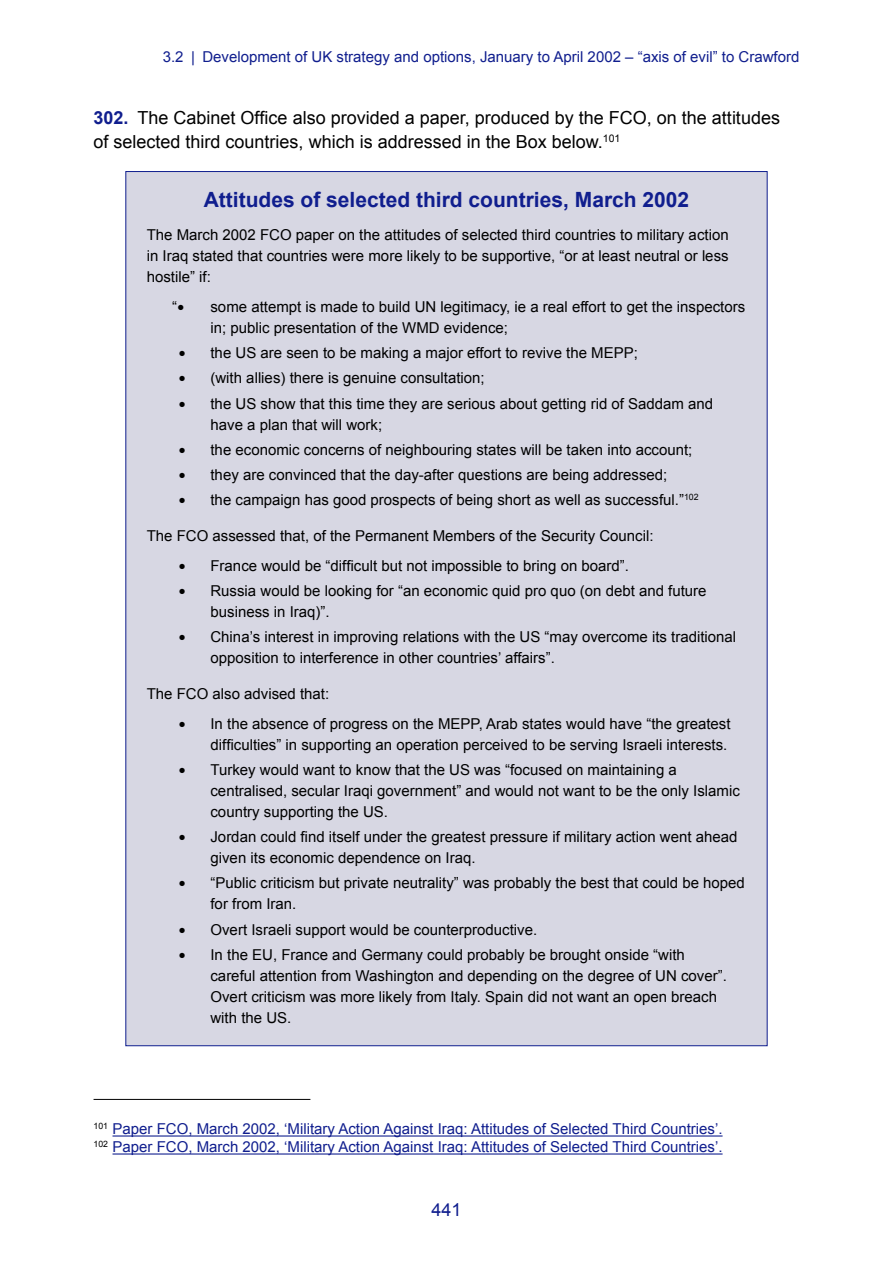
<style>
.page{position:relative;width:893px;height:1263px;background:#fff}
.page>*{position:absolute;margin:0;border:0;box-sizing:border-box;transform-origin:0 0}
.Box_Heading{font:700 21px "Arial";color:#101e8e}
.t1{font:18px/24px "Arial";color:#000}
.t2{font:18px "Arial";color:#101e8e}
.Box_Text{font:15px/21px "Arial";color:#000}
.Footnote{font:15px "Arial";color:#101e8e}
.Box_Bullet{font:15px/21px "Arial";color:#000}
.s1{font-weight:700;color:#101e8e}
.s2{font-size:21px}
</style>
<div class="page">
<div style="left:125px;top:171px;width:642px;height:875px;background:#d7d7e3;border:1px solid #101e8e"></div>
<hr style="left:94px;top:1099px;width:216px;height:1px;background:#000">
<hr style="left:113px;top:1135px;width:610px;height:1px;background:#101e8e">
<hr style="left:113px;top:1153px;width:610px;height:1px;background:#101e8e">
<p class="Footnote" style="left:163px;top:47px;width:638px">3.2 | Development of UK strategy and options, January to April 2002 – “axis of evil” to Crawford</p>
<p class="t1" style="left:94px;top:106px;width:688px"><span class="s1">302.</span> The Cabinet Office also provided a paper, produced by the FCO, on the attitudes of selected third countries, which is addressed in the Box below.<sup>101</sup></p>
<p class="Box_Heading" style="left:204px;top:187px;width:487px">Attitudes of selected third countries, March 2002</p>
<p class="Box_Text" style="left:147px;top:225px;width:583px;text-align:justify">The March 2002 FCO paper on the attitudes of selected third countries to military action in Iraq stated that countries were more likely to be supportive, “or at least neutral or less hostile” if:</p>
<p class="Box_Bullet" style="left:210px;top:296px;width:536px;text-indent:-38px">“<span class="s2">•</span> some attempt is made to build UN legitimacy, ie a real effort to get the inspectors in; public presentation of the WMD evidence;</p>
<p class="Box_Text" style="left:179px;top:342px;width:461px"><span class="s2">•</span> the US are seen to be making a major effort to revive the MEPP;</p>
<p class="Box_Text" style="left:179px;top:368px;width:308px"><span class="s2">•</span> (with allies) there is genuine consultation;</p>
<p class="Box_Text" style="left:210px;top:393px;width:504px;text-indent:-32px"><span class="s2">•</span> the US show that this time they are serious about getting rid of Saddam and have a plan that will work;</p>
<p class="Box_Text" style="left:179px;top:439px;width:515px"><span class="s2">•</span> the economic concerns of neighbouring states will be taken into account;</p>
<p class="Box_Text" style="left:179px;top:464px;width:490px"><span class="s2">•</span> they are convinced that the day-after questions are being addressed;</p>
<p class="Box_Text" style="left:179px;top:490px;width:522px"><span class="s2">•</span> the campaign has good prospects of being short as well as successful.”<sup>102</sup></p>
<p class="Box_Text" style="left:147px;top:526px;width:508px">The FCO assessed that, of the Permanent Members of the Security Council:</p>
<p class="Box_Text" style="left:179px;top:555px;width:452px"><span class="s2">•</span> France would be “difficult but not impossible to bring on board”.</p>
<p class="Box_Text" style="left:210px;top:580px;width:498px;text-indent:-32px"><span class="s2">•</span> Russia would be looking for “an economic quid pro quo (on debt and future business in Iraq)”.</p>
<p class="Box_Text" style="left:210px;top:627px;width:527px;text-indent:-32px"><span class="s2">•</span> China’s interest in improving relations with the US “may overcome its traditional opposition to interference in other countries’ affairs”.</p>
<p class="Box_Text" style="left:147px;top:683px;width:184px">The FCO also advised that:</p>
<p class="Box_Text" style="left:179px;top:713px;width:553px;text-align:right"><span class="s2">•</span> In the absence of progress on the MEPP, Arab states would have “the greatest difficulties” in supporting an operation perceived to be serving Israeli interests.</p>
<p class="Box_Text" style="left:210px;top:759px;width:531px;text-indent:-32px"><span class="s2">•</span> Turkey would want to know that the US was “focused on maintaining a centralised, secular Iraqi government” and would not want to be the only Islamic country supporting the US.</p>
<p class="Box_Text" style="left:210px;top:826px;width:528px;text-indent:-32px"><span class="s2">•</span> Jordan could find itself under the greatest pressure if military action went ahead given its economic dependence on Iraq.</p>
<p class="Box_Text" style="left:210px;top:873px;width:536px;text-indent:-32px"><span class="s2">•</span> “Public criticism but private neutrality” was probably the best that could be hoped for from Iran.</p>
<p class="Box_Text" style="left:179px;top:919px;width:360px"><span class="s2">•</span> Overt Israeli support would be counterproductive.</p>
<p class="Box_Text" style="left:210px;top:944px;width:518px;text-indent:-32px"><span class="s2">•</span> In the EU, France and Germany could probably be brought onside “with careful attention from Washington and depending on the degree of UN cover”.<br>Overt criticism was more likely from Italy. Spain did not want an open breach with the US.</p>
<p class="Footnote" style="left:94px;top:1119px;width:630px"><sup>101</sup> Paper FCO, March 2002, ‘Military Action Against Iraq: Attitudes of Selected Third Countries’.</p>
<p class="Footnote" style="left:94px;top:1137px;width:630px"><sup>102</sup> Paper FCO, March 2002, ‘Military Action Against Iraq: Attitudes of Selected Third Countries’.</p>
<p class="t2" style="left:431px;top:1197px;width:32px">441</p>
</div>
